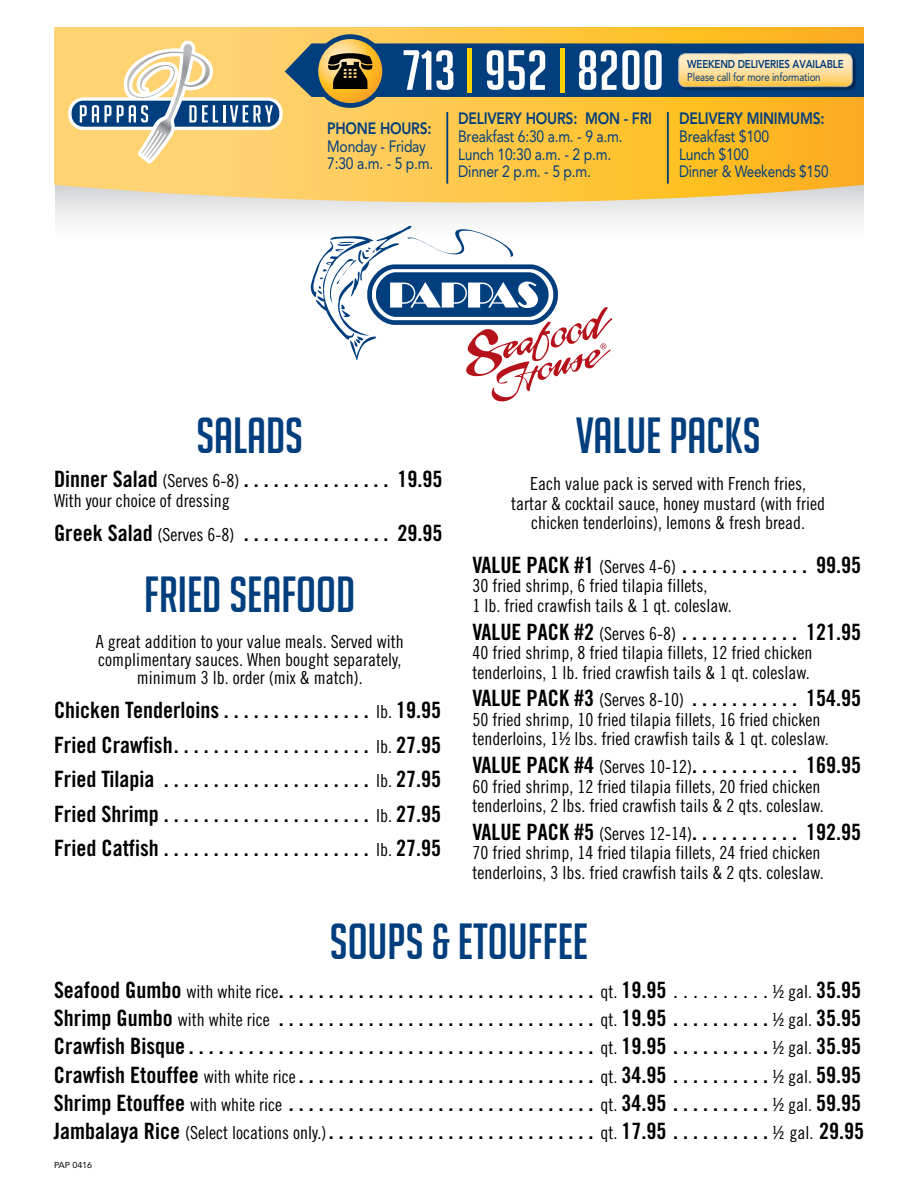
<style>
.page{position:relative;width:918px;height:1188px;background:#fff}
.page>*{position:absolute;margin:0;border:0;box-sizing:border-box;transform-origin:0 0}
.t1{font:55.2px "Big Noodle Titling";color:#fff;scale:1.04 1}
.t2{font:49.5px "Big Noodle Titling";color:#003e7e}
.t3{font:22.5px/34.5px "Trade Gothic Bold Cond Twenty";color:#000;text-align:justify}
.t4{font:18px/19.5px "Trade Gothic Cond Eighteen";color:#000}
.t5{font:16.35px/17.7px "Avenir LT Std";letter-spacing:-.015em;color:#003e7e;scale:.85 1}
.t6{font:800 16.35px "Avenir LT Std";letter-spacing:-.015em;color:#003e7e;scale:.85 1}
.t7{font:11.4px "Avenir LT Std";letter-spacing:-.015em;color:#003e7e;scale:.85 1}
.t8{font:800 11.4px "Avenir LT Std";letter-spacing:-.015em;color:#003e7e;scale:.85 1}
.t9{font:8.55px "Avenir LT Std";letter-spacing:-.01em;color:#000;scale:1.05 1}
.s1{font-size:51px;color:#ffd200}
.s2{font-family:"Trade Gothic Cond Eighteen";font-size:18px}
.s3{font-family:"Trade Gothic Cond Eighteen"}
.s4{font-family:"Trade Gothic Bold Cond Twenty";font-size:22.5px}
</style>
<div class="page">
<svg style="left:54px;top:27px;width:810px;height:195px"></svg>
<hr style="left:446px;top:112px;width:2px;height:72px;background:#003e7e">
<hr style="left:667px;top:112px;width:2px;height:72px;background:#003e7e">
<svg style="left:65px;top:27px;width:799px;height:151px;background:#c2a85e"></svg>
<div style="left:678px;top:53px;width:179px;height:38px;background:#000;opacity:.43"></div>
<svg style="left:679px;top:54px;width:173px;height:33px;background:#fede9a"></svg>
<div style="left:679px;top:54px;width:173px;height:33px;border:1px solid #fff;border-radius:7px"></div>
<svg style="left:311px;top:226px;width:302px;height:176px"></svg>
<h1 class="t1" style="left:403px;top:40px;width:253px">713 <span class="s1">|</span> 952 <span class="s1">|</span> 8200</h1>
<p class="t6" style="left:327px;top:119px;width:124px">PHONE HOURS:</p>
<p class="t5" style="left:327px;top:137px;width:126px">Monday - Friday<br>7:30 a.m. - 5 p.m.</p>
<p class="t6" style="left:458px;top:109px;width:230px">DELIVERY HOURS: MON - FRI</p>
<p class="t5" style="left:458px;top:128px;width:195px">Breakfast 6:30 a.m. - 9 a.m.<br>Lunch 10:30 a.m. - 2 p.m.<br>Dinner 2 p.m. - 5 p.m.</p>
<p class="t8" style="left:687px;top:58px;width:186px">WEEKEND DELIVERIES AVAILABLE</p>
<p class="t7" style="left:687px;top:70px;width:158px">Please call for more information</p>
<p class="t6" style="left:679px;top:109px;width:173px">DELIVERY MINIMUMS:</p>
<p class="t5" style="left:679px;top:128px;width:177px">Breakfast $100<br>Lunch $100<br>Dinner &amp; Weekends $150</p>
<h2 class="t2" style="left:196px;top:409px;width:108px">SALADS</h2>
<p class="t3" style="left:54px;top:462px;width:390px">Dinner Salad <span class="s2">(Serves 6-8)</span> . . . . . . . . . . . . . . . 19.95</p>
<p class="t4" style="left:54px;top:490px;width:177px">With your choice of dressing</p>
<p class="t3" style="left:54px;top:516px;width:390px">Greek Salad <span class="s2">(Serves 6-8)</span> . . . . . . . . . . . . . . . 29.95</p>
<h2 class="t2" style="left:144px;top:568px;width:213px">FRIED SEAFOOD</h2>
<p class="t4" style="left:96px;top:632px;width:309px;line-height:18px;text-align:center">A great addition to your value meals. Served with complimentary sauces. When bought separately, minimum 3 lb. order (mix &amp; match).</p>
<p class="t3" style="left:54px;top:693px;width:389px">Chicken Tenderloins . . . . . . . . . . . . . . . <span class="s2">lb.</span> 19.95<br>Fried Crawfish . . . . . . . . . . . . . . . . . . . . <span class="s2">lb.</span> 27.95<br>Fried Tilapia . . . . . . . . . . . . . . . . . . . . . <span class="s2">lb.</span> 27.95<br>Fried Shrimp . . . . . . . . . . . . . . . . . . . . . <span class="s2">lb.</span> 27.95<br>Fried Catfish . . . . . . . . . . . . . . . . . . . . . <span class="s2">lb.</span> 27.95</p>
<h2 class="t2" style="left:576px;top:409px;width:186px">VALUE PACKS</h2>
<p class="t4" style="left:511px;top:474px;width:315px;text-align:center">Each value pack is served with French fries, tartar &amp; cocktail sauce, honey mustard (with fried chicken tenderloins), lemons &amp; fresh bread.</p>
<p class="t3" style="left:472px;top:547px;width:390px">VALUE PACK #1 <span class="s2">(Serves 4-6)</span> . . . . . . . . . . . . . 99.95</p>
<p class="t4" style="left:472px;top:576px;width:261px">30 fried shrimp, 6 fried tilapia fillets,<br>1 lb. fried crawfish tails &amp; 1 qt. coleslaw.</p>
<p class="t3" style="left:472px;top:614px;width:390px">VALUE PACK #2 <span class="s2">(Serves 6-8)</span> . . . . . . . . . . . . 121.95</p>
<p class="t4" style="left:472px;top:643px;width:341px">40 fried shrimp, 8 fried tilapia fillets, 12 fried chicken tenderloins, 1 lb. fried crawfish tails &amp; 1 qt. coleslaw.</p>
<p class="t3" style="left:472px;top:681px;width:390px">VALUE PACK #3 <span class="s2">(Serves 8-10)</span> . . . . . . . . . . . 154.95</p>
<p class="t4" style="left:472px;top:709px;width:358px">50 fried shrimp, 10 fried tilapia fillets, 16 fried chicken tenderloins, 1½ lbs. fried crawfish tails &amp; 1 qt. coleslaw.</p>
<p class="t3" style="left:472px;top:748px;width:390px">VALUE PACK #4 <span class="s2">(Serves 10-12)</span> . . . . . . . . . . . 169.95</p>
<p class="t4" style="left:472px;top:776px;width:353px">60 fried shrimp, 12 fried tilapia fillets, 20 fried chicken tenderloins, 2 lbs. fried crawfish tails &amp; 2 qts. coleslaw.</p>
<p class="t3" style="left:472px;top:814px;width:390px">VALUE PACK #5 <span class="s2">(Serves 12-14)</span> . . . . . . . . . . . 192.95</p>
<p class="t4" style="left:472px;top:843px;width:353px">70 fried shrimp, 14 fried tilapia fillets, 24 fried chicken tenderloins, 3 lbs. fried crawfish tails &amp; 2 qts. coleslaw.</p>
<h2 class="t2" style="left:330px;top:914px;width:260px">SOUPS &amp; ETOUFFEE</h2>
<p class="t3" style="left:54px;top:972px;width:621px">Seafood Gumbo <span class="s2">with white rice</span> . . . . . . . . . . . . . . . . . . . . . . . . . . . . . . . . <span class="s2">qt.</span> 19.95<span class="s3">..........</span></p>
<p class="t4" style="left:772px;top:981px;width:90px">½ gal. <span class="s4">35.95</span></p>
<p class="t3" style="left:54px;top:1003px;width:812px;line-height:28.3px;text-align:left">Shrimp Gumbo <span class="s2">with white rice</span> . . . . . . . . . . . . . . . . . . . . . . . . . . . . . . . . <span class="s2">qt.</span> 19.95 . . . . . . . . . <span class="s2">½ gal.</span> 35.95<br>Crawfish Bisque . . . . . . . . . . . . . . . . . . . . . . . . . . . . . . . . . . . . . . . . . <span class="s2">qt.</span> 19.95 . . . . . . . . . <span class="s2">½ gal.</span> 35.95<br>Crawfish Etouffee <span class="s2">with white rice</span> . . . . . . . . . . . . . . . . . . . . . . . . . . . . . . <span class="s2">qt.</span> 34.95 . . . . . . . . . <span class="s2">½ gal.</span> 59.95<br>Shrimp Etouffee <span class="s2">with white rice</span> . . . . . . . . . . . . . . . . . . . . . . . . . . . . . . . <span class="s2">qt.</span> 34.95 . . . . . . . . . <span class="s2">½ gal.</span> 59.95<br>Jambalaya Rice <span class="s2">(Select locations only.)</span> . . . . . . . . . . . . . . . . . . . . . . . . . . . <span class="s2">qt.</span> 17.95 . . . . . . . . . <span class="s2">½ gal.</span> 29.95</p>
<p class="t9" style="left:54px;top:1160px;width:38px">PAP 0416</p>
</div>
